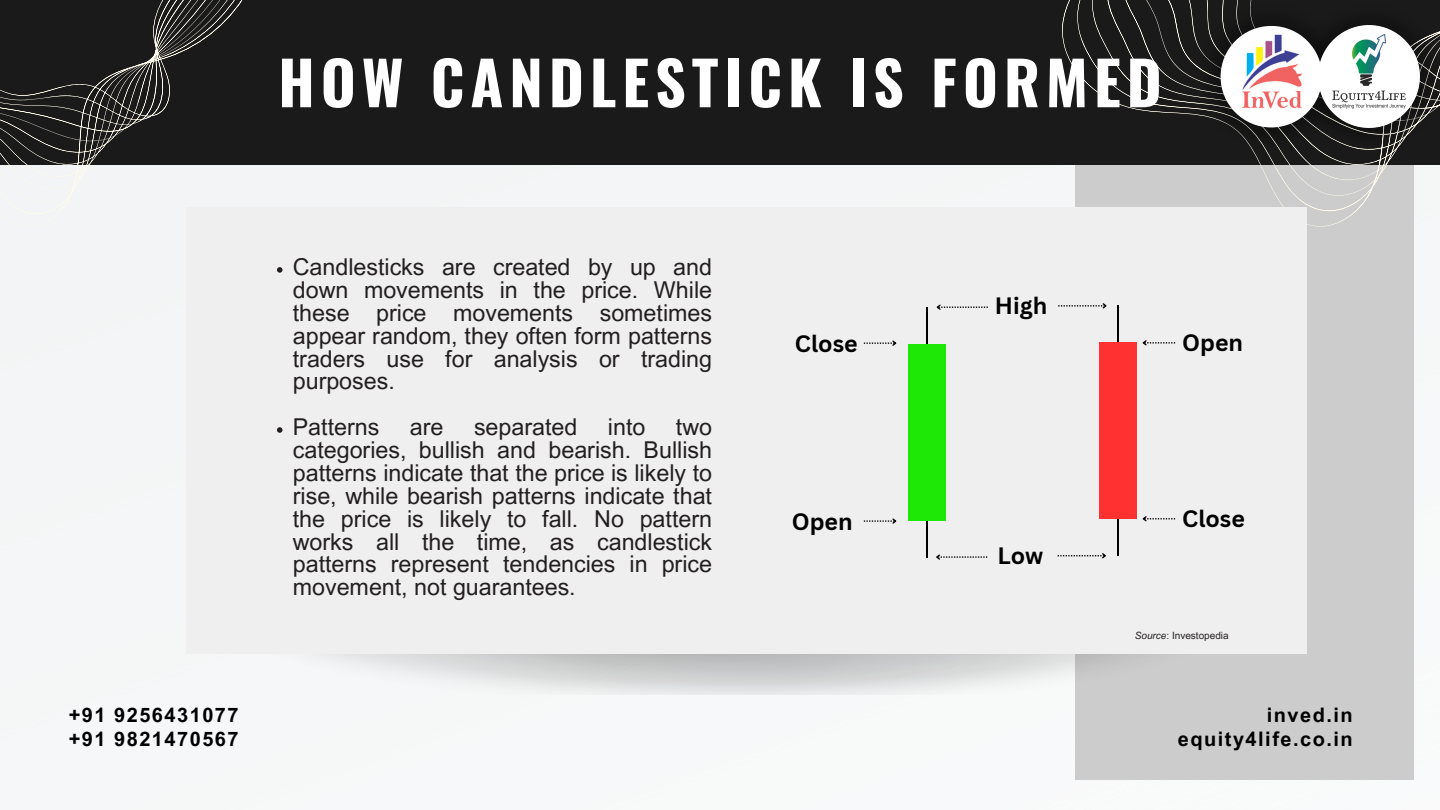
<style>
.page{position:relative;width:1440px;height:810px;background:#fff}
.page>*{position:absolute;margin:0;border:0;box-sizing:border-box;transform-origin:0 0}
.t1{font:700 60px "Oswald";letter-spacing:.1em;color:#fff}
.t2{font:23.2px/22.9px "Arial MT Pro";color:#231f20;text-align:justify}
.t3{font:700 23.1px "Canva Sans";color:#000}
.t4{font:700 20px "Arial MT Pro";letter-spacing:.075em;color:#000}
.t5{font:10px "Arial MT Pro";color:#231f20}
.s1{font-style:italic}
</style>
<div class="page">
<div style="left:0;top:164px;width:1076px;height:616px;background:#f5f6f7"></div>
<div style="left:1076px;top:27px;width:338px;height:753px;background:#ccc"></div>
<div style="left:0;top:0;width:1440px;height:164px;background:#1a1a1a"></div>
<svg style="left:1061px;top:0;width:379px;height:226px"></svg>
<svg style="left:0;top:0;width:261px;height:226px"></svg>
<img style="left:1201px;top:6px;width:97px;height:142px">
<img style="left:1298px;top:6px;width:142px;height:142px">
<img style="left:1318px;top:26px;width:102px;height:101px">
<img style="left:1221px;top:26px;width:101px;height:101px;border-radius:50%">
<img style="left:209px;top:654px;width:919px;height:40px">
<div style="left:186px;top:207px;width:1121px;height:447px;background:#efefef"></div>
<svg style="left:277px;top:267px;width:5px;height:6px"></svg>
<svg style="left:277px;top:427px;width:5px;height:6px"></svg>
<hr style="left:926px;top:307px;width:2px;height:251px;background:#000">
<div style="left:908px;top:344px;width:38px;height:177px;background:#1ee805"></div>
<hr style="left:1117px;top:305px;width:2px;height:251px;background:#000">
<div style="left:1099px;top:342px;width:38px;height:177px;background:#ff3131"></div>
<svg style="left:864px;top:340px;width:33px;height:6px"></svg>
<svg style="left:864px;top:518px;width:33px;height:6px"></svg>
<svg style="left:1058px;top:303px;width:49px;height:6px"></svg>
<svg style="left:936px;top:304px;width:52px;height:6px"></svg>
<svg style="left:1142px;top:516px;width:33px;height:6px"></svg>
<svg style="left:1142px;top:340px;width:33px;height:6px"></svg>
<svg style="left:1058px;top:553px;width:48px;height:6px"></svg>
<svg style="left:936px;top:554px;width:51px;height:6px"></svg>
<p class="t1" style="left:278px;top:36px;width:885px">HOW CANDLESTICK IS FORMED</p>
<p class="t4" style="left:69px;top:707px;width:171px">+91 9256431077</p>
<p class="t4" style="left:69px;top:731px;width:171px">+91 9821470567</p>
<p class="t2" style="left:293px;top:258px;width:421px">Candlesticks are created by up and down movements in the price. While these price movements sometimes appear random, they often form patterns traders use for analysis or trading purposes.</p>
<p class="t2" style="left:293px;top:418px;width:88px">Patterns</p>
<p class="t2" style="left:410px;top:418px;width:35px">are</p>
<p class="t2" style="left:474px;top:418px;width:105px">separated</p>
<p class="t2" style="left:608px;top:418px;width:39px">into</p>
<p class="t2" style="left:293px;top:418px;width:421px;text-indent:383px">two categories, bullish and bearish. Bullish patterns indicate that the price is likely to rise, while bearish patterns indicate that the price is likely to fall. No pattern works all the time, as candlestick patterns represent tendencies in price movement, not guarantees.</p>
<p class="t3" style="left:795px;top:328px;width:64px">Close</p>
<p class="t3" style="left:792px;top:505px;width:62px">Open</p>
<p class="t3" style="left:995px;top:290px;width:54px">High</p>
<p class="t3" style="left:997px;top:540px;width:47px">Low</p>
<p class="t3" style="left:1182px;top:326px;width:62px">Open</p>
<p class="t3" style="left:1182px;top:503px;width:64px">Close</p>
<p class="t5" style="left:1135px;top:632px;width:95px"><span class="s1">Source</span>: Investopedia</p>
<p class="t4" style="left:1267px;top:707px;width:87px">inved.in</p>
<h2 class="t4" style="left:1178px;top:731px;width:176px">equity4life.co.in</h2>
</div>
